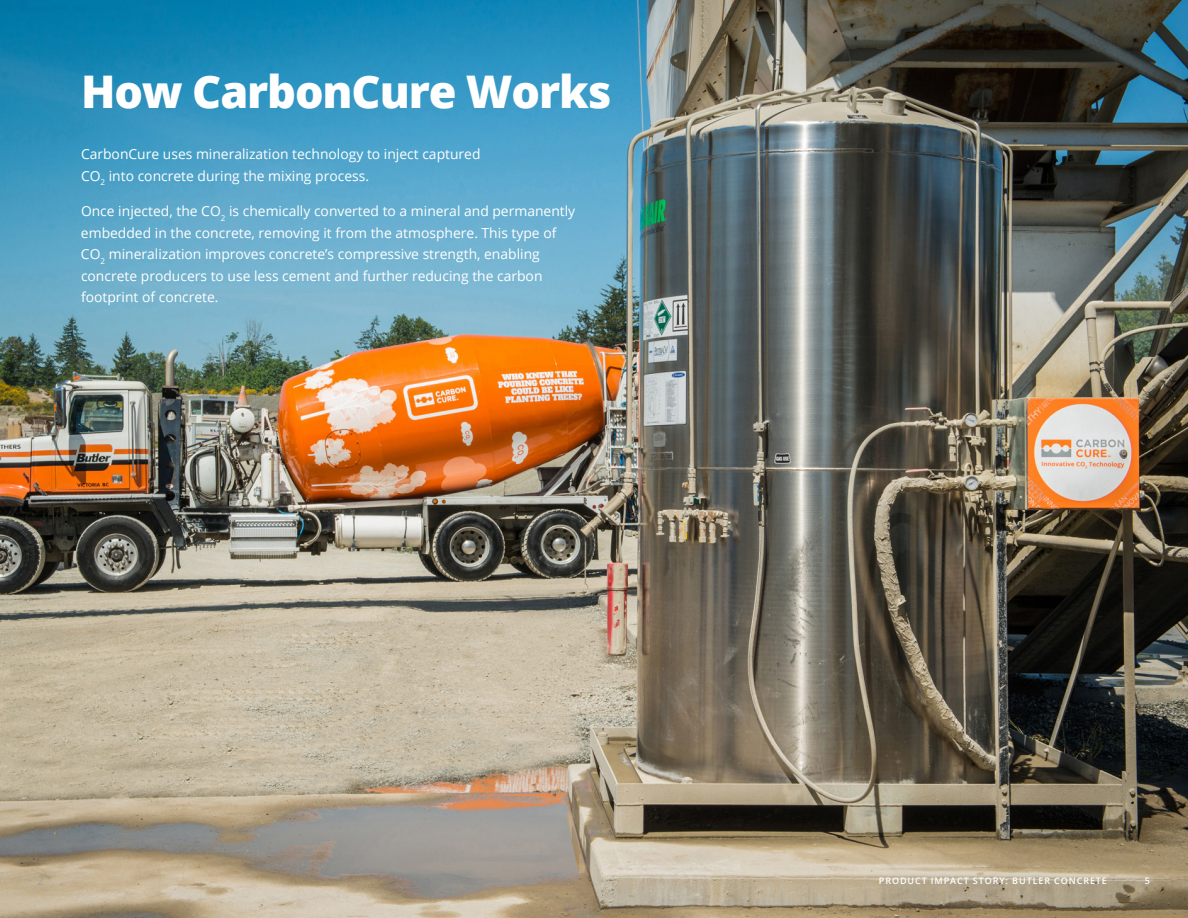
<style>
.page{position:relative;width:1188px;height:918px;background:#fff}
.page>*{position:absolute;margin:0;border:0;box-sizing:border-box;transform-origin:0 0}
.t1{font:800 45px "Open Sans";letter-spacing:-.025em;color:#fff}
.t2{font:13.8px/21.5px "Open Sans";color:#fff}
.t3{font:300 12px "Open Sans";color:#949ca1}
.t4{font:600 9px "Open Sans";letter-spacing:.1em;color:#fff}
</style>
<div class="page">
<img style="left:0;top:0;width:1188px;height:918px">
<h1 class="t1" style="left:81px;top:73px;width:532px">How CarbonCure Works</h1>
<p class="t2" style="left:81px;top:145px;width:401px">CarbonCure uses mineralization technology to inject captured<br>CO<sub>2</sub> into concrete during the mixing process.</p>
<p class="t2" style="left:81px;top:202px;width:496px">Once injected, the CO<sub>2</sub> is chemically converted to a mineral and permanently embedded in the concrete, removing it from the atmosphere. This type of CO<sub>2</sub> mineralization improves concrete’s compressive strength, enabling concrete producers to use less cement and further reducing the carbon footprint of concrete.</p>
<p class="t3" style="left:37px;top:876px;width:8px">2</p>
<p class="t4" style="left:1145px;top:877px;width:7px">5</p>
<p class="t4" style="left:879px;top:877px;width:230px">PRODUCT IMPACT STORY: BUTLER CONCRETE</p>
</div>
